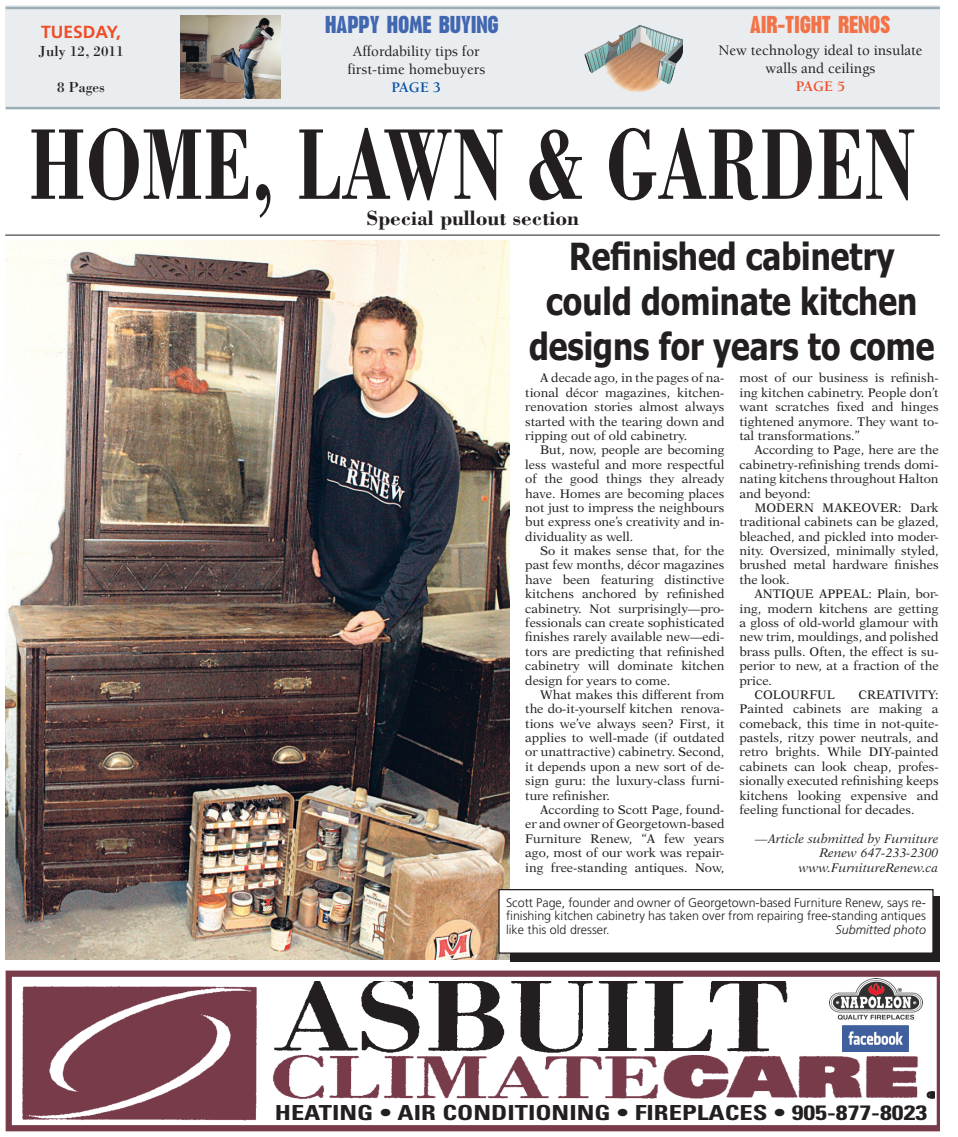
<style>
.page{position:relative;width:958px;height:1137px;background:#fff}
.page>*{position:absolute;margin:0;border:0;box-sizing:border-box;transform-origin:0 0}
.t1{font:700 103.75px "Bodoni";color:#231f20;scale:.7 1}
.t2{font:700 37.5px/45px "Tahoma";color:#231f20;text-align:center;scale:.84 1}
.t3{font:700 condensed 22.5px "Placard";color:#4267b1}
.t4{font:700 condensed 22.5px "Placard";color:#f37348}
.t5{font:700 21.25px "Bodoni";color:#231f20}
.t6{font:700 condensed 20.75px "Univers";color:#231f20;scale:1.28 1}
.t7{font:700 17.5px "Frutiger";color:#f04c27}
.t8{font:500 15px/18px "Berkeley";color:#231f20;text-align:center}
.t9{font:15px "Bodoni";color:#231f20}
.t10{font:700 15px "Berkeley";color:#094fa3}
.t11{font:700 15px "Berkeley";color:#f04c27}
.t12{font:12.5px/14.4px "New Aster";color:#231f20;text-align:justify}
.t13{font:300 12.5px/13.8px "Frutiger";color:#231f20;text-align:justify}
.t14{font:italic 12.5px/14.4px "New Aster";color:#231f20;text-align:right}
.t15{font:italic 300 12.5px "Frutiger";color:#231f20}
</style>
<div class="page">
<hr style="left:5px;top:235px;width:934px;height:1px;background:#231f20">
<img style="left:6px;top:240px;width:503px;height:719px">
<div style="left:6px;top:6px;width:933px;height:102px;background:#e9edf0"></div>
<hr style="left:6px;top:7px;width:933px;height:2px;background:#9dadb6">
<hr style="left:6px;top:107px;width:933px;height:2px;background:#9dadb6">
<img style="left:180px;top:15px;width:100px;height:84px">
<img style="left:584px;top:25px;width:98px;height:67px">
<div style="left:510px;top:895px;width:429px;height:66px;background:#231f20"></div>
<div style="left:499px;top:889px;width:433px;height:63px;background:#fff"></div>
<div style="left:498px;top:888px;width:435px;height:65px;border:1px solid #231f20"></div>
<svg style="left:6px;top:970px;width:933px;height:161px"></svg>
<img style="left:17px;top:980px;width:242px;height:142px">
<img style="left:265px;top:981px;width:530px;height:73px">
<img style="left:265px;top:1055px;width:669px;height:47px">
<img style="left:829px;top:978px;width:93px;height:41px">
<img style="left:842px;top:1025px;width:66px;height:25px">
<h3 class="t7" style="left:41px;top:25px;width:81px">TUESDAY,</h3>
<p class="t9" style="left:39px;top:46px;width:87px">July 12, 2011</p>
<p class="t9" style="left:57px;top:82px;width:49px">8 Pages</p>
<h3 class="t3" style="left:325px;top:15px;width:175px">HAPPY HOME BUYING</h3>
<p class="t8" style="left:347px;top:44px;width:139px">Affordability tips for first-time homebuyers</p>
<p class="t10" style="left:391px;top:82px;width:51px">PAGE 3</p>
<h3 class="t4" style="left:749px;top:16px;width:142px">AIR-TIGHT RENOS</h3>
<p class="t8" style="left:718px;top:43px;width:206px">New technology ideal to insulate walls and ceilings</p>
<p class="t11" style="left:795px;top:81px;width:51px">PAGE 5</p>
<h1 class="t1" style="left:29px;top:128px;width:1269px">HOME, LAWN &amp; GARDEN</h1>
<h3 class="t5" style="left:366px;top:210px;width:214px">Special pullout section</h3>
<h2 class="t2" style="left:529px;top:237px;width:484px">Refinished cabinetry could dominate kitchen designs for years to come</h2>
<p class="t12" style="left:525px;top:372px;width:201px;text-indent:15px">A decade ago, in the pages of na&shy;tional décor magazines, kitchen&shy;renovation stories almost always started with the tearing down and ripping out of old cabinetry.</p>
<p class="t12" style="left:525px;top:443px;width:201px;text-indent:15px">But, now, people are becoming less wasteful and more respectful of the good things they already have. Homes are becoming places not just to impress the neighbours but express one’s creativity and in&shy;dividuality as well.</p>
<p class="t12" style="left:525px;top:544px;width:201px;text-indent:15px">So it makes sense that, for the past few months, décor magazines have been featuring distinctive kitchens anchored by refinished cabinetry. Not surprisingly—pro&shy;fessionals can create sophisticated finishes rarely available new—edi&shy;tors are predicting that refinished cabinetry will dominate kitchen design for years to come.</p>
<p class="t12" style="left:525px;top:688px;width:201px;text-indent:15px">What makes this different from the do-it-yourself kitchen renova&shy;tions we’ve always seen? First, it applies to well-made (if outdated or unattractive) cabinetry. Second, it depends upon a new sort of de&shy;sign guru: the luxury-class furni&shy;ture refinisher.</p>
<p class="t12" style="left:525px;top:803px;width:201px;text-indent:15px">According to Scott Page, found&shy;er and owner of Georgetown-based Furniture Renew, “A few years ago, most of our work was repair&shy;ing free-standing antiques. Now,</p>
<p class="t12" style="left:739px;top:372px;width:201px">most of our business is refinish&shy;ing kitchen cabinetry. People don’t want scratches fixed and hinges tightened anymore. They want to&shy;tal transformations.”</p>
<p class="t12" style="left:739px;top:443px;width:201px;text-indent:15px">According to Page, here are the cabinetry-refinishing trends domi&shy;nating kitchens throughout Halton and beyond:</p>
<p class="t12" style="left:739px;top:501px;width:201px;text-indent:15px">MODERN MAKEOVER: Dark traditional cabinets can be glazed, bleached, and pickled into moder&shy;nity. Oversized, minimally styled, brushed metal hardware finishes the look.</p>
<p class="t12" style="left:754px;top:587px;width:186px">ANTIQUE APPEAL: Plain, bor-</p>
<p class="t12" style="left:739px;top:602px;width:201px">ing, modern kitchens are getting</p>
<p class="t12" style="left:739px;top:616px;width:201px">a gloss of old-world glamour with</p>
<p class="t12" style="left:739px;top:630px;width:201px">new trim, mouldings, and polished</p>
<p class="t12" style="left:739px;top:645px;width:201px">brass pulls. Often, the effect is su-</p>
<p class="t12" style="left:739px;top:659px;width:201px">perior to new, at a fraction of the</p>
<p class="t12" style="left:739px;top:673px;width:34px">price.</p>
<p class="t12" style="left:754px;top:688px;width:82px">COLOURFUL</p>
<p class="t12" style="left:739px;top:688px;width:201px;text-indent:119px">CREATIVITY:<br>Painted cabinets are making a comeback, this time in not-quite&shy;pastels, ritzy power neutrals, and retro brights. While DIY-painted cabinets can look cheap, profes&shy;sionally executed refinishing keeps kitchens looking expensive and feeling functional for decades.</p>
<p class="t14" style="left:755px;top:832px;width:184px">—Article submitted by Furniture<br>Renew 647-233-2300 www.FurnitureRenew.ca</p>
<p class="t13" style="left:506px;top:896px;width:421px">Scott Page, founder and owner of Georgetown-based Furniture Renew, says re&shy;finishing kitchen cabinetry has taken over from repairing free-standing antiques like this old dresser.</p>
<p class="t15" style="left:835px;top:924px;width:92px">Submitted photo</p>
<h3 class="t6" style="left:275px;top:1104px;width:511px">HEATING • AIR CONDITIONING • FIREPLACES • 905-877-8023</h3>
</div>
